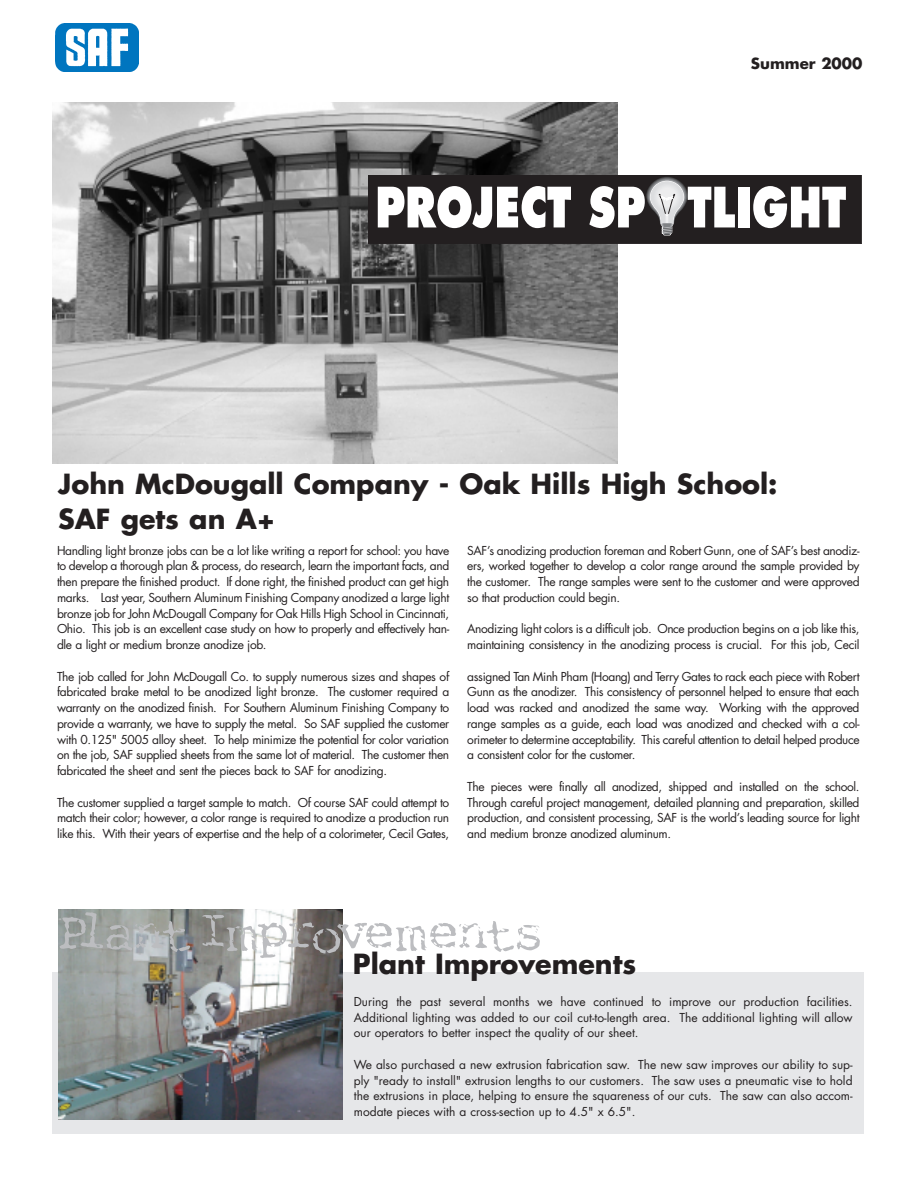
<style>
.page{position:relative;width:918px;height:1188px;background:#fff}
.page>*{position:absolute;margin:0;border:0;box-sizing:border-box;transform-origin:0 0}
.t1{font:54px "Gen X Crumble";letter-spacing:.03em;color:#bcbdc0}
.t2{font:700 27px/35.2px "Futura";color:#231f20}
.t3{font:700 15px "Futura";color:#231f20}
.t4{font:12px/15.8px "Futura";letter-spacing:-.03em;color:#231f20;text-align:justify}
</style>
<div class="page">
<div style="left:53px;top:972px;width:811px;height:162px;background:#e6e7e9"></div>
<img style="left:59px;top:909px;width:283px;height:211px">
<img style="left:52px;top:102px;width:565px;height:362px">
<img style="left:55px;top:24px;width:84px;height:48px">
<svg style="left:369px;top:176px;width:493px;height:67px"></svg>
<p class="t3" style="left:751px;top:56px;width:113px">Summer 2000</p>
<h2 class="t2" style="left:58px;top:469px;width:721px">John McDougall Company - Oak Hills High School:<br>SAF gets an A+</h2>
<p class="t4" style="left:57px;top:543px;width:394px">Handling light bronze jobs can be a lot like writing a report for school: you have to develop a thorough plan &amp; process, do research, learn the important facts, and then prepare the finished product. If done right, the finished product can get high marks. Last year, Southern Aluminum Finishing Company anodized a large light bronze job for John McDougall Company for Oak Hills High School in Cincinnati, Ohio. This job is an excellent case study on how to properly and effectively han&shy;dle a light or medium bronze anodize job.</p>
<p class="t4" style="left:57px;top:669px;width:394px">The job called for John McDougall Co. to supply numerous sizes and shapes of fabricated brake metal to be anodized light bronze. The customer required a warranty on the anodized finish. For Southern Aluminum Finishing Company to provide a warranty, we have to supply the metal. So SAF supplied the customer with 0.125" 5005 alloy sheet. To help minimize the potential for color variation on the job, SAF supplied sheets from the same lot of material. The customer then fabricated the sheet and sent the pieces back to SAF for anodizing.</p>
<p class="t4" style="left:57px;top:795px;width:394px">The customer supplied a target sample to match. Of course SAF could attempt to match their color; however, a color range is required to anodize a production run like this. With their years of expertise and the help of a colorimeter, Cecil Gates,</p>
<p class="t4" style="left:467px;top:543px;width:394px">SAF’s anodizing production foreman and Robert Gunn, one of SAF’s best anodiz&shy;ers, worked together to develop a color range around the sample provided by the customer. The range samples were sent to the customer and were approved so that production could begin.</p>
<p class="t4" style="left:467px;top:622px;width:394px">Anodizing light colors is a difficult job. Once production begins on a job like this, maintaining consistency in the anodizing process is crucial. For this job, Cecil</p>
<p class="t4" style="left:467px;top:669px;width:394px">assigned Tan Minh Pham (Hoang) and Terry Gates to rack each piece with Robert Gunn as the anodizer. This consistency of personnel helped to ensure that each load was racked and anodized the same way. Working with the approved range samples as a guide, each load was anodized and checked with a col&shy;orimeter to determine acceptability. This careful attention to detail helped produce a consistent color for the customer.</p>
<p class="t4" style="left:467px;top:780px;width:394px">The pieces were finally all anodized, shipped and installed on the school.<br>Through careful project management, detailed planning and preparation, skilled production, and consistent processing, SAF is the world’s leading source for light and medium bronze anodized aluminum.</p>
<h1 class="t1" style="left:59px;top:916px;width:482px">Plant Improvements</h1>
<h2 class="t2" style="left:353px;top:949px;width:285px">Plant Improvements</h2>
<p class="t4" style="left:354px;top:995px;width:500px">During the past several months we have continued to improve our production facilities.<br>Additional lighting was added to our coil cut-to-length area. The additional lighting will allow our operators to better inspect the quality of our sheet.</p>
<p class="t4" style="left:354px;top:1058px;width:500px">We also purchased a new extrusion fabrication saw. The new saw improves our ability to sup&shy;ply "ready to install" extrusion lengths to our customers. The saw uses a pneumatic vise to hold the extrusions in place, helping to ensure the squareness of our cuts. The saw can also accom&shy;modate pieces with a cross-section up to 4.5" x 6.5".</p>
</div>
